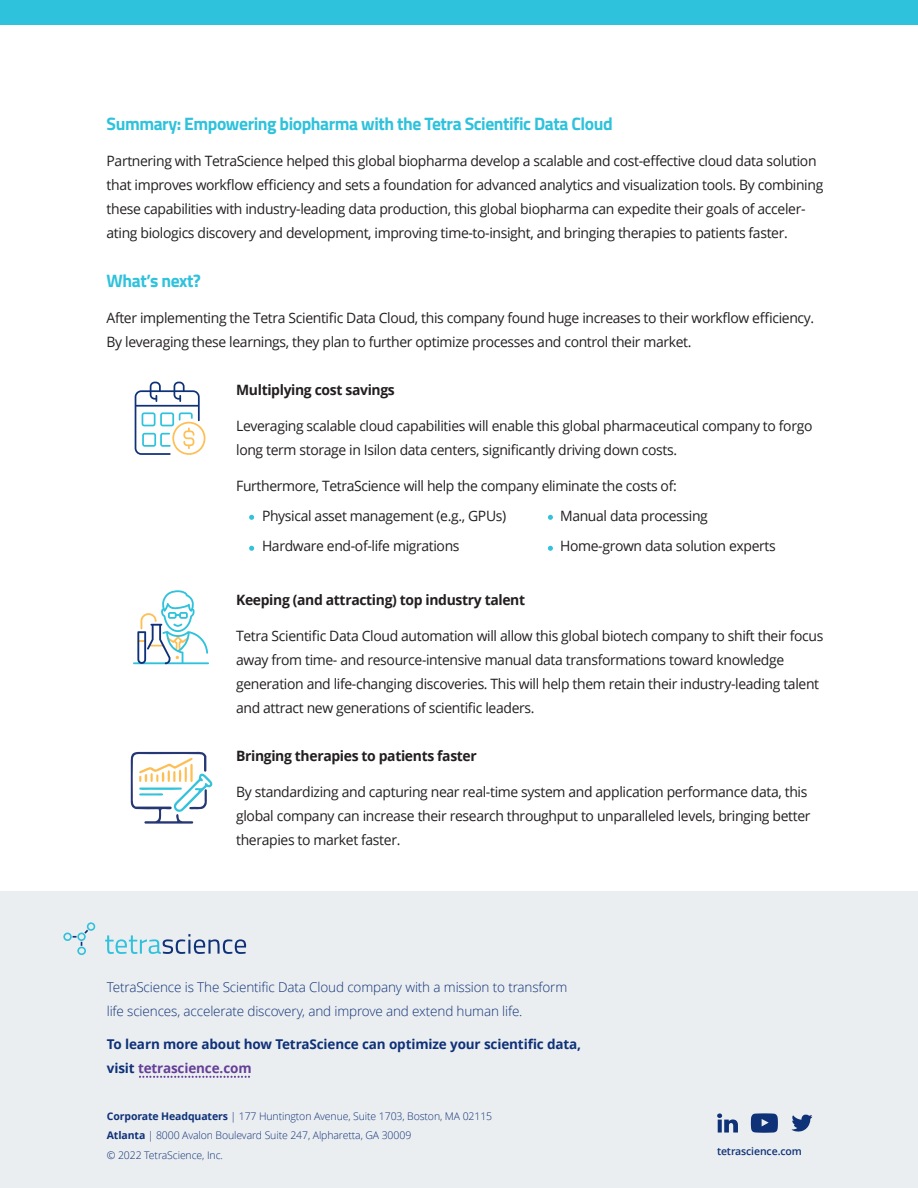
<style>
.page{position:relative;width:918px;height:1188px;background:#fff}
.page>*{position:absolute;margin:0;border:0;box-sizing:border-box;transform-origin:0 0}
.t1{font:700 18px "Titillium Web";letter-spacing:-.025em;color:#2fc2dc}
.t2{font:14.25px/24px "Open Sans";letter-spacing:-.025em;color:#231f20}
.t3{font:700 14.25px "Open Sans";letter-spacing:-.025em;color:#231f20}
.t4{font:300 13.5px/24px "Open Sans";letter-spacing:-.01em;color:#0e3179}
.t5{font:700 13.5px/24px "Open Sans";letter-spacing:-.01em;color:#0e3179}
.t6{font:300 10.5px/19.5px "Open Sans";letter-spacing:-.01em;color:#0e3179}
.t7{font:600 10.5px "Open Sans";letter-spacing:-.01em;color:#0e3179}
.s1{color:#643f98}
.s2{font-weight:700}
</style>
<div class="page">
<div style="left:0;top:0;width:918px;height:25px;background:#2fc2dc"></div>
<div style="left:0;top:891px;width:918px;height:297px;background:#ebeef0"></div>
<svg style="left:751px;top:1113px;width:27px;height:20px"></svg>
<svg style="left:717px;top:1113px;width:21px;height:20px"></svg>
<svg style="left:792px;top:1115px;width:20px;height:17px"></svg>
<svg style="left:139px;top:1076px;width:111px;height:2px"></svg>
<svg style="left:63px;top:922px;width:183px;height:33px"></svg>
<svg style="left:249px;top:515px;width:5px;height:36px"></svg>
<svg style="left:548px;top:515px;width:5px;height:36px"></svg>
<svg style="left:133px;top:590px;width:76px;height:74px"></svg>
<svg style="left:134px;top:382px;width:71px;height:73px"></svg>
<svg style="left:130px;top:751px;width:83px;height:73px"></svg>
<p class="t1" style="left:107px;top:110px;width:508px">Summary: Empowering biopharma with the Tetra Scientific Data Cloud</p>
<p class="t2" style="left:107px;top:149px;width:718px">Partnering with TetraScience helped this global biopharma develop a scalable and cost-effective cloud data solution that improves workflow efficiency and sets a foundation for advanced analytics and visualization tools. By combining these capabilities with industry-leading data production, this global biopharma can expedite their goals of acceler&shy;ating biologics discovery and development, improving time-to-insight, and bringing therapies to patients faster.</p>
<p class="t1" style="left:107px;top:267px;width:96px">What’s next?</p>
<p class="t2" style="left:107px;top:305px;width:709px">After implementing the Tetra Scientific Data Cloud, this company found huge increases to their workflow efficiency.<br>By leveraging these learnings, they plan to further optimize processes and control their market.</p>
<p class="t3" style="left:236px;top:380px;width:160px">Multiplying cost savings</p>
<p class="t2" style="left:236px;top:413px;width:578px">Leveraging scalable cloud capabilities will enable this global pharmaceutical company to forgo long term storage in Isilon data centers, significantly driving down costs.</p>
<p class="t2" style="left:262px;top:470px;width:416px;line-height:30px;text-indent:-26px">Furthermore, TetraScience will help the company eliminate the costs of:<br>Physical asset management (e.g., GPUs)</p>
<p class="t2" style="left:560px;top:503px;width:149px">Manual data processing</p>
<p class="t2" style="left:262px;top:533px;width:199px">Hardware end-of-life migrations</p>
<p class="t2" style="left:560px;top:533px;width:217px">Home-grown data solution experts</p>
<p class="t3" style="left:236px;top:590px;width:291px">Keeping (and attracting) top industry talent</p>
<p class="t2" style="left:236px;top:623px;width:589px">Tetra Scientific Data Cloud automation will allow this global biotech company to shift their focus away from time- and resource-intensive manual data transformations toward knowledge generation and life-changing discoveries. This will help them retain their industry-leading talent and attract new generations of scientific leaders.</p>
<p class="t3" style="left:236px;top:746px;width:242px">Bringing therapies to patients faster</p>
<p class="t2" style="left:236px;top:779px;width:576px">By standardizing and capturing near real-time system and application performance data, this global company can increase their research throughput to unparalleled levels, bringing better therapies to market faster.</p>
<p class="t4" style="left:107px;top:974px;width:462px">TetraScience is The Scientific Data Cloud company with a mission to transform life sciences, accelerate discovery, and improve and extend human life.</p>
<p class="t5" style="left:107px;top:1031px;width:476px">To learn more about how TetraScience can optimize your scientific data, visit <span class="s1">tetrascience.com</span></p>
<p class="t6" style="left:107px;top:1106px;width:387px"><span class="s2">Corporate Headquaters</span> | 177 Huntington Avenue, Suite 1703, Boston, MA 02115<br><span class="s2">Atlanta</span> | 8000 Avalon Boulevard Suite 247, Alpharetta, GA 30009<br>© 2022 TetraScience, Inc.</p>
<p class="t7" style="left:717px;top:1144px;width:86px">tetrascience.com</p>
</div>
